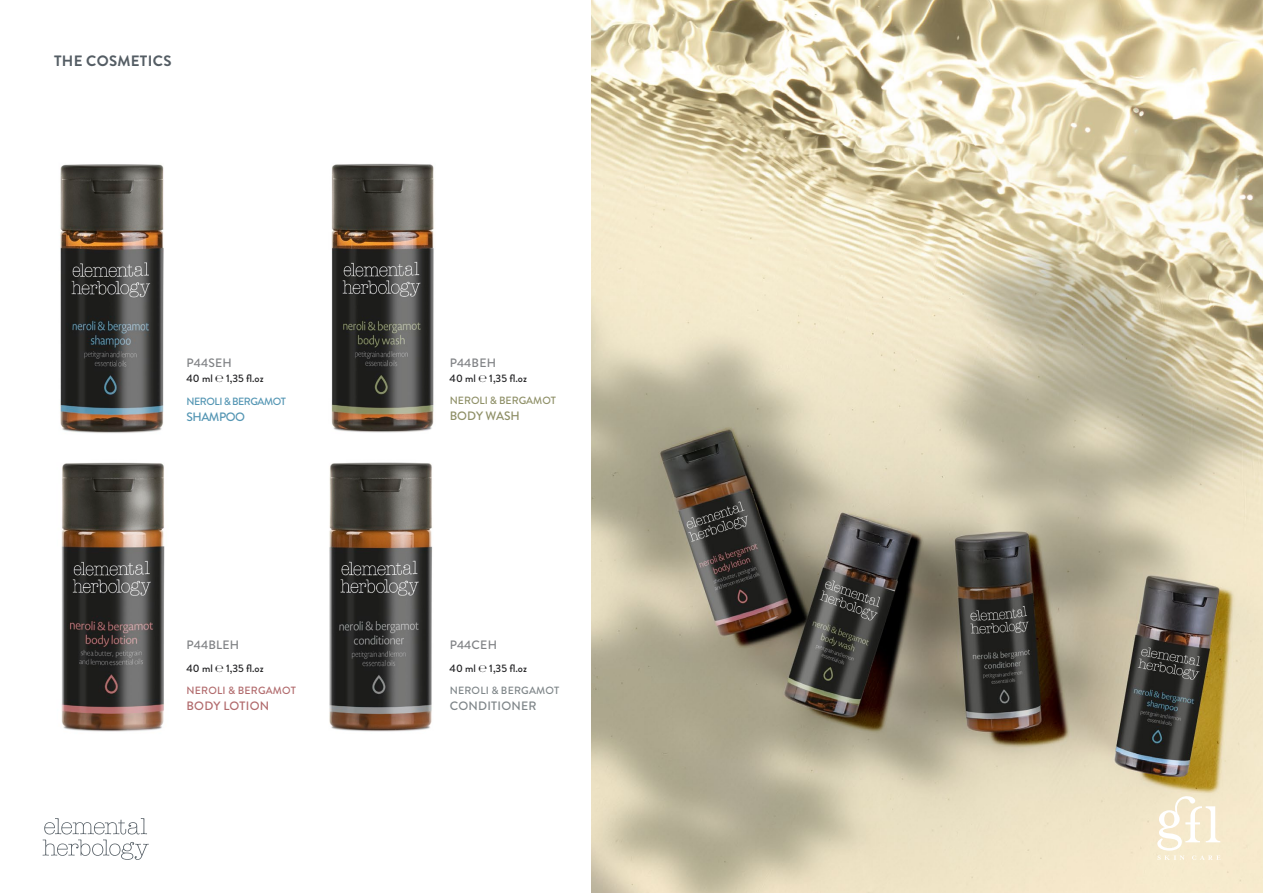
<style>
.page{position:relative;width:1263px;height:893px;background:#fff}
.page>*{position:absolute;margin:0;border:0;box-sizing:border-box;transform-origin:0 0}
.t1{font:700 15px "Brandon Grotesque";letter-spacing:.02em;color:#545d64}
.t2{font:500 12.15px "Brandon Grotesque";letter-spacing:.015em;color:#808285}
.t3{font:500 12.15px "Brandon Grotesque";letter-spacing:.02em;color:#7e8588}
.t4{font:500 12.15px "Brandon Grotesque";letter-spacing:.02em;color:#b16a6c}
.t5{font:500 12.15px "Brandon Grotesque";color:#8e8f66}
.t6{font:500 12.15px "Brandon Grotesque";letter-spacing:-.04em;color:#5395b3}
.t7{font:500 10.8px "Brandon Grotesque";color:#232325}
.t8{font:500 10.5px "Brandon Grotesque";color:#8e8f66}
.t9{font:500 10.5px "Brandon Grotesque";letter-spacing:.02em;color:#b16a6c}
.t10{font:500 10.5px "Brandon Grotesque";letter-spacing:-.04em;color:#5395b3}
.t11{font:500 10.5px "Brandon Grotesque";letter-spacing:.02em;color:#7e8588}
.s1{font-family:"Minion Pro";font-weight:400}
</style>
<div class="page">
<svg style="left:43px;top:818px;width:106px;height:42px"></svg>
<img style="left:331px;top:163px;width:103px;height:270px">
<img style="left:61px;top:462px;width:104px;height:270px">
<img style="left:329px;top:462px;width:104px;height:270px">
<img style="left:60px;top:164px;width:104px;height:269px">
<img style="left:592px;top:0;width:671px;height:893px">
<svg style="left:1153px;top:794px;width:67px;height:66px"></svg>
<p class="t1" style="left:54px;top:50px;width:119px">THE COSMETICS</p>
<p class="t2" style="left:186px;top:354px;width:47px">P44SEH</p>
<p class="t7" style="left:186px;top:370px;width:79px">40 ml <span class="s1">℮</span> 1,35 fl.oz</p>
<p class="t10" style="left:186px;top:394px;width:101px">NEROLI &amp; BERGAMOT</p>
<p class="t6" style="left:186px;top:408px;width:60px">SHAMPOO</p>
<p class="t2" style="left:186px;top:637px;width:54px">P44BLEH</p>
<p class="t7" style="left:186px;top:661px;width:79px">40 ml <span class="s1">℮</span> 1,35 fl.oz</p>
<p class="t9" style="left:186px;top:683px;width:111px">NEROLI &amp; BERGAMOT</p>
<p class="t4" style="left:186px;top:697px;width:84px">BODY LOTION</p>
<p class="t2" style="left:450px;top:354px;width:48px">P44BEH</p>
<p class="t7" style="left:450px;top:370px;width:79px">40 ml <span class="s1">℮</span> 1,35 fl.oz</p>
<p class="t8" style="left:450px;top:393px;width:108px">NEROLI &amp; BERGAMOT</p>
<p class="t5" style="left:450px;top:407px;width:72px">BODY WASH</p>
<p class="t2" style="left:450px;top:637px;width:49px">P44CEH</p>
<p class="t7" style="left:450px;top:661px;width:79px">40 ml <span class="s1">℮</span> 1,35 fl.oz</p>
<p class="t11" style="left:450px;top:683px;width:111px">NEROLI &amp; BERGAMOT</p>
<p class="t3" style="left:450px;top:697px;width:88px">CONDITIONER</p>
</div>
